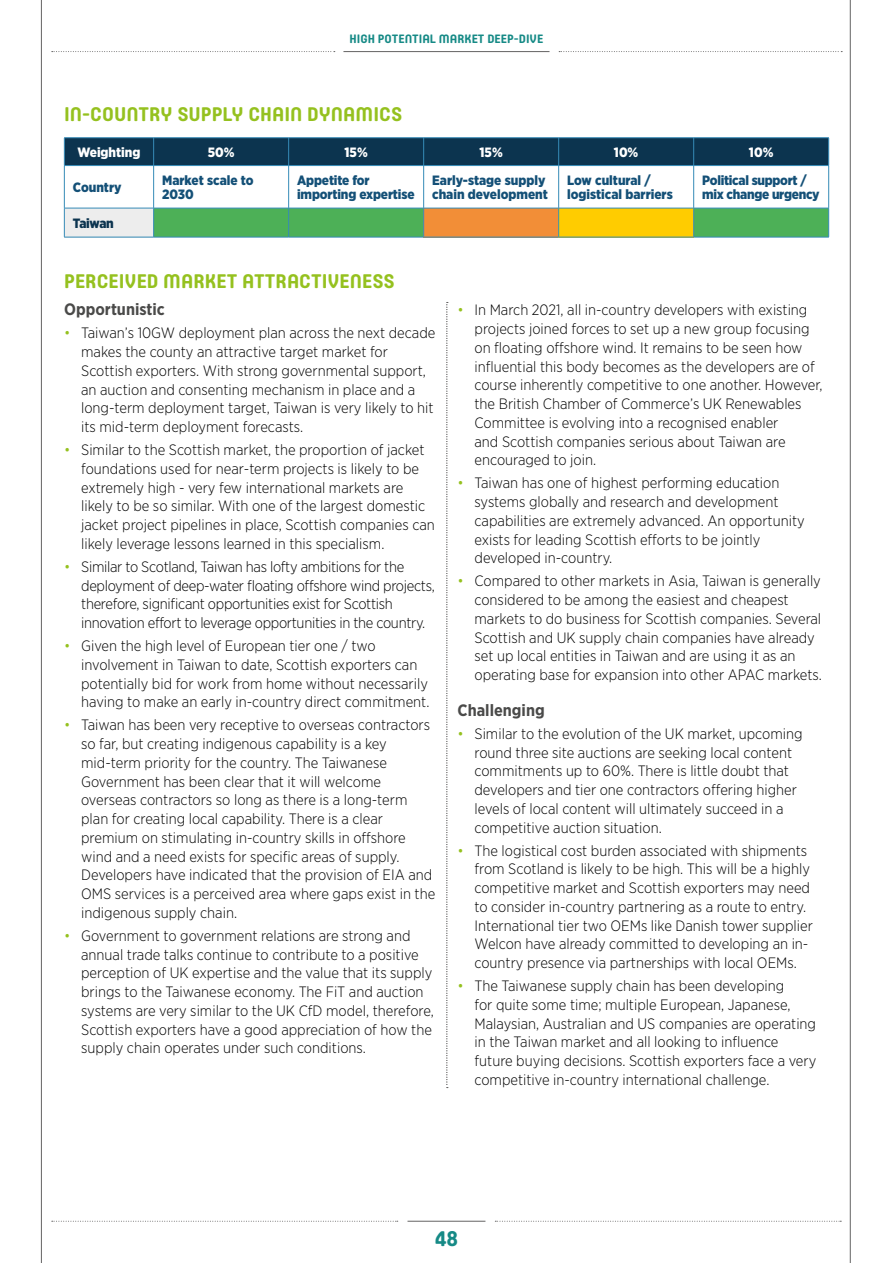
<style>
.page{position:relative;width:893px;height:1263px;background:#fff}
.page>*{position:absolute;margin:0;border:0;box-sizing:border-box;transform-origin:0 0}
.t1{font:700 21px "Core Mellow 65";color:#168a86}
.t2{font:700 19.5px "Core Mellow 65";color:#95c11f}
.t3{font:700 16.5px "Gotham Narrow";color:#4a4a49}
.t4{font:300 15px/18.8px "Gotham Narrow";color:#000}
.t5{font:300 15px/18.8px "Gotham Narrow";letter-spacing:-.02em;color:#000}
.t6{font:900 13.5px/13.5px "Gotham Narrow";letter-spacing:-.01em;color:#145077}
.t7{font:900 13.5px "Gotham Narrow";color:#fff}
.t8{font:900 13.5px "Gotham Narrow";letter-spacing:-.02em;color:#0c344f}
.t9{font:700 12px "Core Mellow 65";color:#168a86}
.s1{color:#95c11f}
</style>
<div class="page">
<svg style="left:52px;top:1221px;width:346px;height:1px"></svg>
<svg style="left:495px;top:1221px;width:346px;height:1px"></svg>
<svg style="left:52px;top:51px;width:283px;height:1px"></svg>
<svg style="left:559px;top:51px;width:283px;height:1px"></svg>
<hr style="left:407px;top:1221px;width:78px;height:1px;background:#646363">
<hr style="left:343px;top:51px;width:206px;height:1px;background:#646363">
<hr style="left:41px;top:0;width:1px;height:1263px;background:#646363">
<hr style="left:850px;top:0;width:1px;height:1263px;background:#646363">
<div style="left:64px;top:208px;width:90px;height:29px;background:#ededed"></div>
<hr style="left:828px;top:166px;width:1px;height:42px;background:#368bb7">
<hr style="left:154px;top:137px;width:135px;height:1px;background:#368bb7">
<hr style="left:289px;top:137px;width:135px;height:1px;background:#368bb7">
<hr style="left:424px;top:137px;width:135px;height:1px;background:#368bb7">
<hr style="left:559px;top:137px;width:135px;height:1px;background:#368bb7">
<hr style="left:694px;top:137px;width:135px;height:1px;background:#368bb7">
<hr style="left:153px;top:166px;width:1px;height:42px;background:#368bb7">
<hr style="left:64px;top:137px;width:90px;height:1px;background:#368bb7">
<svg style="left:64px;top:209px;width:1px;height:28px"></svg>
<hr style="left:64px;top:208px;width:90px;height:1px;background:#368bb7">
<svg style="left:64px;top:138px;width:765px;height:28px;background:#0e3854"></svg>
<hr style="left:64px;top:166px;width:1px;height:42px;background:#368bb7">
<hr style="left:64px;top:165px;width:90px;height:1px;background:#368bb7">
<hr style="left:288px;top:166px;width:1px;height:42px;background:#368bb7">
<hr style="left:423px;top:166px;width:1px;height:42px;background:#368bb7">
<hr style="left:558px;top:166px;width:1px;height:42px;background:#368bb7">
<hr style="left:693px;top:166px;width:1px;height:42px;background:#368bb7">
<hr style="left:64px;top:237px;width:90px;height:1px;background:#368bb7">
<hr style="left:154px;top:237px;width:135px;height:1px;background:#368bb7">
<hr style="left:289px;top:237px;width:135px;height:1px;background:#368bb7">
<hr style="left:559px;top:237px;width:135px;height:1px;background:#368bb7">
<hr style="left:424px;top:237px;width:135px;height:1px;background:#368bb7">
<svg style="left:153px;top:208px;width:676px;height:29px;background:#8dad44"></svg>
<hr style="left:694px;top:237px;width:135px;height:1px;background:#368bb7">
<svg style="left:446px;top:302px;width:2px;height:786px"></svg>
<p class="t9" style="left:350px;top:29px;width:195px">HIGH POTENTIAL MARKET DEEP-DIVE</p>
<h2 class="t2" style="left:64px;top:99px;width:340px">IN-COUNTRY SUPPLY CHAIN DYNAMICS</h2>
<p class="t7" style="left:77px;top:144px;width:64px">Weighting</p>
<p class="t7" style="left:208px;top:144px;width:28px">50%</p>
<p class="t7" style="left:345px;top:144px;width:25px">15%</p>
<p class="t7" style="left:480px;top:144px;width:25px">15%</p>
<p class="t7" style="left:614px;top:144px;width:26px">10%</p>
<p class="t7" style="left:749px;top:144px;width:26px">10%</p>
<p class="t6" style="left:73px;top:181px;width:50px">Country</p>
<p class="t6" style="left:162px;top:174px;width:93px">Market scale to<br>2030</p>
<p class="t6" style="left:297px;top:174px;width:119px">Appetite for importing expertise</p>
<p class="t6" style="left:432px;top:174px;width:117px">Early-stage supply chain development</p>
<p class="t6" style="left:567px;top:174px;width:107px">Low cultural / logistical barriers</p>
<p class="t6" style="left:702px;top:174px;width:119px">Political support / mix change urgency</p>
<p class="t8" style="left:73px;top:215px;width:42px">Taiwan</p>
<h2 class="t2" style="left:64px;top:266px;width:332px">PERCEIVED MARKET ATTRACTIVENESS</h2>
<p class="t3" style="left:64px;top:299px;width:102px">Opportunistic</p>
<p class="t4" style="left:81px;top:323px;width:356px;text-indent:-17px"><span class="s1">•</span> Taiwan’s 10GW deployment plan across the next decade makes the county an attractive target market for Scottish exporters. With strong governmental support, an auction and consenting mechanism in place and a long-term deployment target, Taiwan is very likely to hit its mid-term deployment forecasts.</p>
<p class="t4" style="left:81px;top:440px;width:355px;text-indent:-17px"><span class="s1">•</span> Similar to the Scottish market, the proportion of jacket foundations used for near-term projects is likely to be extremely high - very few international markets are likely to be so similar. With one of the largest domestic jacket project pipelines in place, Scottish companies can likely leverage lessons learned in this specialism.</p>
<p class="t5" style="left:81px;top:557px;width:355px;text-indent:-17px"><span class="s1">•</span> Similar to Scotland, Taiwan has lofty ambitions for the deployment of deep-water floating offshore wind projects, therefore, significant opportunities exist for Scottish innovation effort to leverage opportunities in the country.</p>
<p class="t4" style="left:81px;top:636px;width:350px;text-indent:-17px"><span class="s1">•</span> Given the high level of European tier one / two involvement in Taiwan to date, Scottish exporters can potentially bid for work from home without necessarily having to make an early in-country direct commitment.</p>
<p class="t4" style="left:81px;top:715px;width:356px;text-indent:-17px"><span class="s1">•</span> Taiwan has been very receptive to overseas contractors so far, but creating indigenous capability is a key mid-term priority for the country. The Taiwanese Government has been clear that it will welcome overseas contractors so long as there is a long-term plan for creating local capability. There is a clear premium on stimulating in-country skills in offshore wind and a need exists for specific areas of supply.<br>Developers have indicated that the provision of EIA and OMS services is a perceived area where gaps exist in the indigenous supply chain.</p>
<p class="t4" style="left:81px;top:926px;width:354px;text-indent:-17px"><span class="s1">•</span> Government to government relations are strong and annual trade talks continue to contribute to a positive perception of UK expertise and the value that its supply brings to the Taiwanese economy. The FiT and auction systems are very similar to the UK CfD model, therefore, Scottish exporters have a good appreciation of how the supply chain operates under such conditions.</p>
<p class="t4" style="left:474px;top:300px;width:350px;text-indent:-17px"><span class="s1">•</span> In March 2021, all in-country developers with existing projects joined forces to set up a new group focusing on floating offshore wind. It remains to be seen how influential this body becomes as the developers are of course inherently competitive to one another. However, the British Chamber of Commerce’s UK Renewables Committee is evolving into a recognised enabler<br>and Scottish companies serious about Taiwan are encouraged to join.</p>
<p class="t4" style="left:474px;top:473px;width:332px;text-indent:-17px"><span class="s1">•</span> Taiwan has one of highest performing education systems globally and research and development capabilities are extremely advanced. An opportunity exists for leading Scottish efforts to be jointly developed in-country.</p>
<p class="t4" style="left:474px;top:571px;width:349px;text-indent:-17px"><span class="s1">•</span> Compared to other markets in Asia, Taiwan is generally considered to be among the easiest and cheapest markets to do business for Scottish companies. Several Scottish and UK supply chain companies have already set up local entities in Taiwan and are using it as an operating base for expansion into other APAC markets.</p>
<p class="t3" style="left:457px;top:700px;width:89px">Challenging</p>
<p class="t4" style="left:474px;top:724px;width:330px;text-indent:-17px"><span class="s1">•</span> Similar to the evolution of the UK market, upcoming round three site auctions are seeking local content commitments up to 60%. There is little doubt that developers and tier one contractors offering higher levels of local content will ultimately succeed in a competitive auction situation.</p>
<p class="t4" style="left:474px;top:841px;width:340px;text-indent:-17px"><span class="s1">•</span> The logistical cost burden associated with shipments from Scotland is likely to be high. This will be a highly competitive market and Scottish exporters may need to consider in-country partnering as a route to entry.<br>International tier two OEMs like Danish tower supplier Welcon have already committed to developing an in&shy;country presence via partnerships with local OEMs.</p>
<p class="t4" style="left:474px;top:976px;width:343px;text-indent:-17px"><span class="s1">•</span> The Taiwanese supply chain has been developing<br>for quite some time; multiple European, Japanese, Malaysian, Australian and US companies are operating in the Taiwan market and all looking to influence future buying decisions. Scottish exporters face a very competitive in-country international challenge.</p>
<h1 class="t1" style="left:435px;top:1223px;width:25px">48</h1>
</div>
